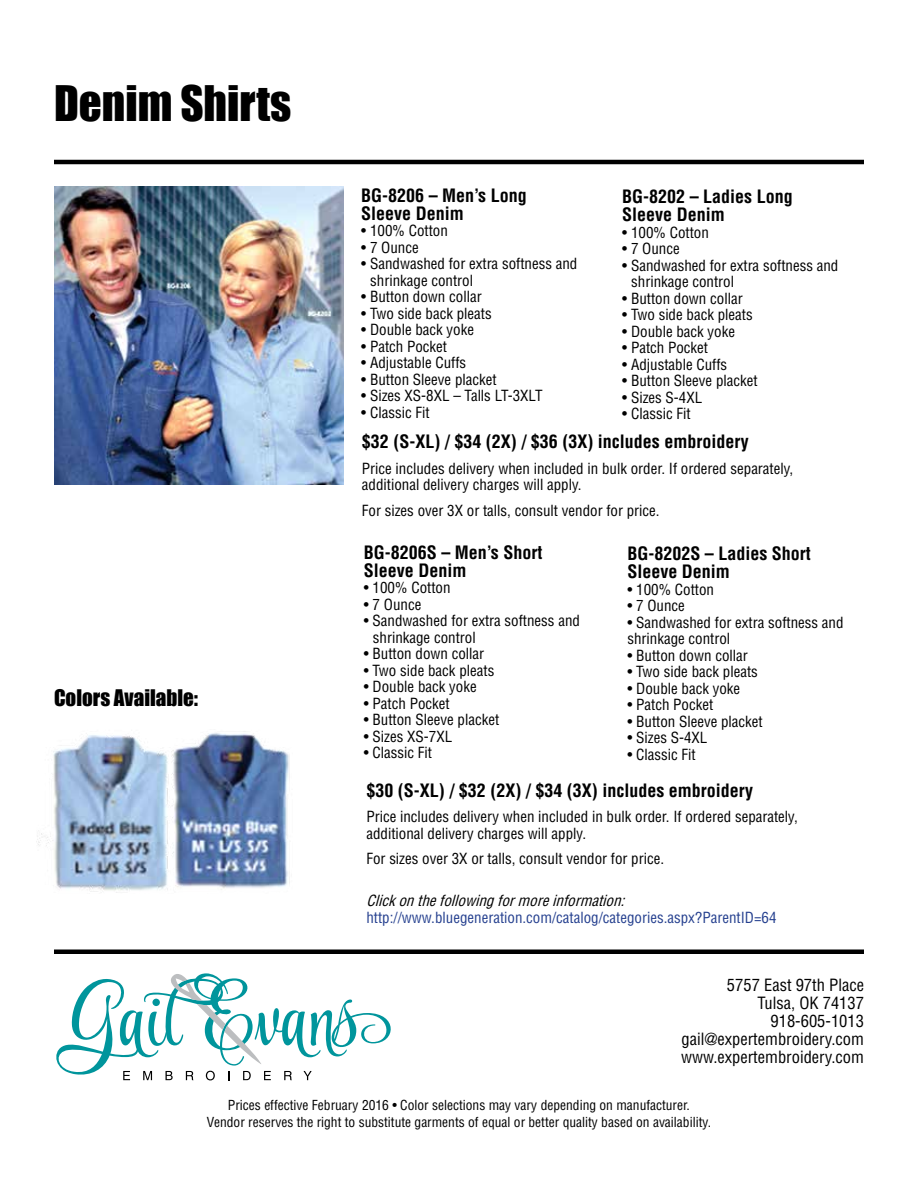
<style>
.page{position:relative;width:918px;height:1188px;background:#fff}
.page>*{position:absolute;margin:0;border:0;box-sizing:border-box;transform-origin:0 0}
.t1{font:45px "Impact";color:#000}
.t2{font:21px "Impact";color:#000}
.t3{font:700 condensed 18px/18px "Helvetica LT Std";color:#000}
.t4{font:condensed 16.5px/18px "Helvetica LT Std";color:#000;text-align:right}
.t5{font:condensed 15px/16.5px "Helvetica LT Std";color:#000}
.t6{font:condensed 15px "Helvetica LT Std";color:#25408f}
.t7{font:italic condensed 15px "Helvetica LT Std";color:#000}
.t8{font:condensed 13.5px/16.5px "Helvetica LT Std";color:#000;text-align:center}
</style>
<div class="page">
<hr style="left:54px;top:160px;width:810px;height:4px;background:#000">
<hr style="left:54px;top:950px;width:810px;height:4px;background:#000">
<svg style="left:56px;top:973px;width:335px;height:107px"></svg>
<img style="left:54px;top:187px;width:290px;height:297px">
<img style="left:36px;top:731px;width:254px;height:162px">
<h1 class="t1" style="left:54px;top:68px;width:239px">Denim Shirts</h1>
<h2 class="t2" style="left:54px;top:681px;width:146px">Colors Available:</h2>
<p class="t3" style="left:361px;top:186px;width:167px">BG-8206 – Men’s Long<br>Sleeve Denim</p>
<p class="t5" style="left:361px;top:223px;width:88px">• 100% Cotton</p>
<p class="t5" style="left:361px;top:239px;width:59px">• 7 Ounce</p>
<p class="t5" style="left:370px;top:256px;width:209px;text-indent:-9px">• Sandwashed for extra softness and shrinkage control</p>
<p class="t5" style="left:361px;top:289px;width:122px">• Button down collar</p>
<p class="t5" style="left:361px;top:305px;width:132px">• Two side back pleats</p>
<p class="t5" style="left:361px;top:322px;width:114px">• Double back yoke</p>
<p class="t5" style="left:361px;top:338px;width:87px">• Patch Pocket</p>
<p class="t5" style="left:361px;top:355px;width:106px">• Adjustable Cuffs</p>
<p class="t5" style="left:361px;top:371px;width:137px">• Button Sleeve placket</p>
<p class="t5" style="left:361px;top:388px;width:183px">• Sizes XS-8XL – Talls LT-3XLT</p>
<p class="t5" style="left:361px;top:404px;width:70px">• Classic Fit</p>
<p class="t3" style="left:622px;top:188px;width:172px">BG-8202 – Ladies Long<br>Sleeve Denim</p>
<p class="t5" style="left:622px;top:224px;width:88px">• 100% Cotton</p>
<p class="t5" style="left:622px;top:240px;width:59px">• 7 Ounce</p>
<p class="t5" style="left:631px;top:257px;width:209px;text-indent:-9px">• Sandwashed for extra softness and shrinkage control</p>
<p class="t5" style="left:622px;top:290px;width:122px">• Button down collar</p>
<p class="t5" style="left:622px;top:306px;width:132px">• Two side back pleats</p>
<p class="t5" style="left:622px;top:323px;width:114px">• Double back yoke</p>
<p class="t5" style="left:622px;top:339px;width:87px">• Patch Pocket</p>
<p class="t5" style="left:622px;top:356px;width:106px">• Adjustable Cuffs</p>
<p class="t5" style="left:622px;top:372px;width:137px">• Button Sleeve placket</p>
<p class="t5" style="left:622px;top:389px;width:81px">• Sizes S-4XL</p>
<p class="t5" style="left:622px;top:405px;width:70px">• Classic Fit</p>
<p class="t3" style="left:362px;top:433px;width:388px">$32 (S-XL) / $34 (2X) / $36 (3X) includes embroidery</p>
<p class="t5" style="left:362px;top:460px;width:433px">Price includes delivery when included in bulk order. If ordered separately, additional delivery charges will apply.</p>
<p class="t5" style="left:362px;top:502px;width:299px">For sizes over 3X or talls, consult vendor for price.</p>
<p class="t3" style="left:364px;top:543px;width:180px">BG-8206S – Men’s Short<br>Sleeve Denim</p>
<p class="t5" style="left:364px;top:580px;width:88px">• 100% Cotton</p>
<p class="t5" style="left:364px;top:596px;width:59px">• 7 Ounce</p>
<p class="t5" style="left:373px;top:613px;width:209px;text-indent:-9px">• Sandwashed for extra softness and shrinkage control</p>
<p class="t5" style="left:364px;top:646px;width:122px">• Button down collar</p>
<p class="t5" style="left:364px;top:662px;width:132px">• Two side back pleats</p>
<p class="t5" style="left:364px;top:679px;width:114px">• Double back yoke</p>
<p class="t5" style="left:364px;top:695px;width:87px">• Patch Pocket</p>
<p class="t5" style="left:364px;top:712px;width:137px">• Button Sleeve placket</p>
<p class="t5" style="left:364px;top:728px;width:90px">• Sizes XS-7XL</p>
<p class="t5" style="left:364px;top:745px;width:70px">• Classic Fit</p>
<p class="t3" style="left:627px;top:545px;width:185px">BG-8202S – Ladies Short<br>Sleeve Denim</p>
<p class="t5" style="left:627px;top:581px;width:88px">• 100% Cotton</p>
<p class="t5" style="left:627px;top:597px;width:59px">• 7 Ounce</p>
<p class="t5" style="left:627px;top:614px;width:218px">• Sandwashed for extra softness and shrinkage control</p>
<p class="t5" style="left:627px;top:647px;width:122px">• Button down collar</p>
<p class="t5" style="left:627px;top:663px;width:132px">• Two side back pleats</p>
<p class="t5" style="left:627px;top:680px;width:114px">• Double back yoke</p>
<p class="t5" style="left:627px;top:696px;width:87px">• Patch Pocket</p>
<p class="t5" style="left:627px;top:713px;width:137px">• Button Sleeve placket</p>
<p class="t5" style="left:627px;top:729px;width:81px">• Sizes S-4XL</p>
<p class="t5" style="left:627px;top:746px;width:70px">• Classic Fit</p>
<p class="t3" style="left:366px;top:781px;width:388px">$30 (S-XL) / $32 (2X) / $34 (3X) includes embroidery</p>
<p class="t5" style="left:366px;top:808px;width:433px">Price includes delivery when included in bulk order. If ordered separately, additional delivery charges will apply.</p>
<p class="t5" style="left:366px;top:850px;width:299px">For sizes over 3X or talls, consult vendor for price.</p>
<p class="t7" style="left:366px;top:891px;width:264px">Clickonthefollowingformoreinformation:</p>
<p class="t6" style="left:366px;top:908px;width:412px">http://www.bluegeneration.com/catalog/categories.aspx?ParentID=64</p>
<p class="t4" style="left:681px;top:976px;width:184px">5757 East 97th Place<br>Tulsa, OK 74137<br>918-605-1013 gail@expertembroidery.com www.expertembroidery.com</p>
<p class="t8" style="left:207px;top:1097px;width:506px">Prices effective February 2016 • Color selections may vary depending on manufacturer.<br>Vendor reserves the right to substitute garments of equal or better quality based on availability.</p>
</div>
